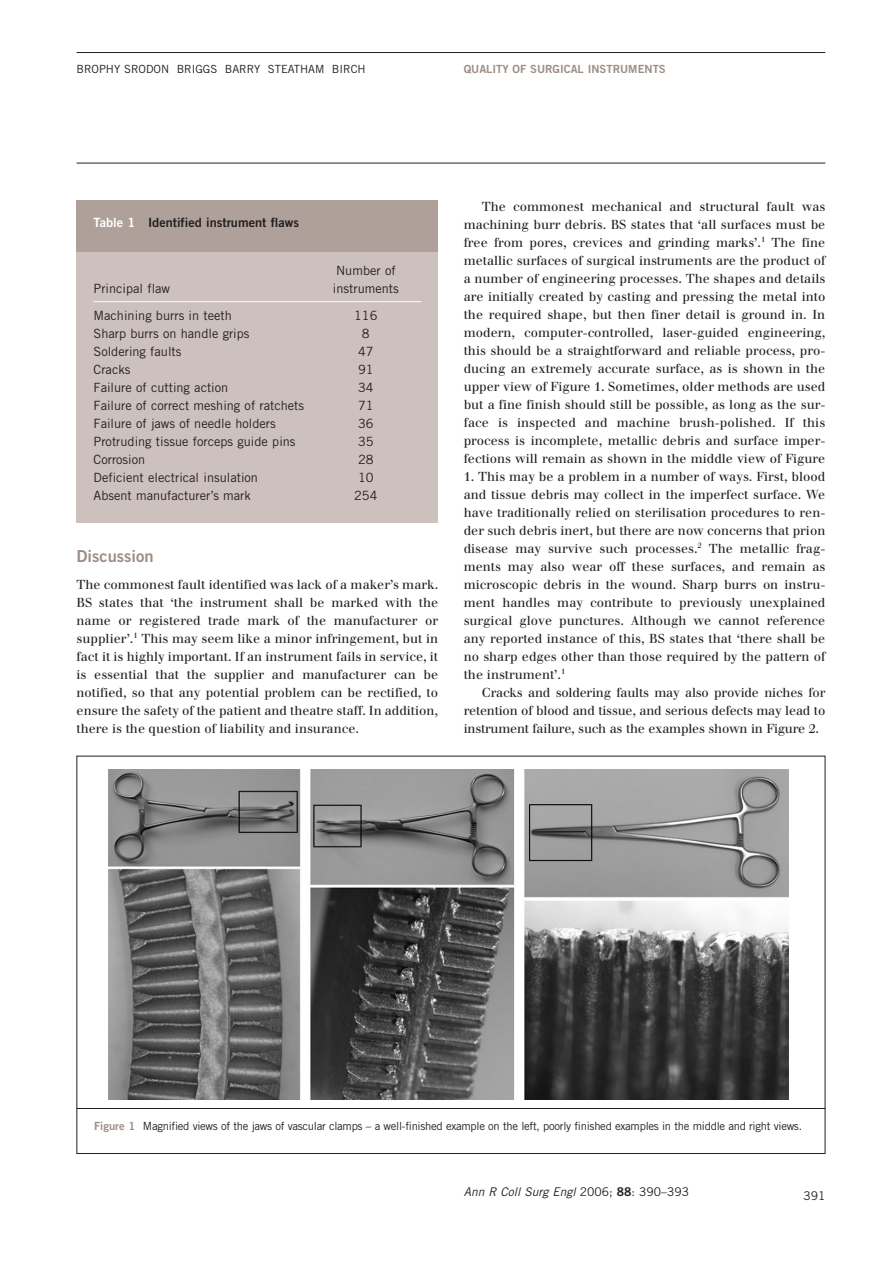
<style>
.page{position:relative;width:893px;height:1263px;background:#fff}
.page>*{position:absolute;margin:0;border:0;box-sizing:border-box;transform-origin:0 0}
.t1{font:16.5px "Trade Gothic Bold Two";color:#9d8d85}
.t2{font:12.75px/18px "Walbaum";color:#231f20;text-align:justify}
.t3{font:12.75px "Trade Gothic";color:#231f20}
.t4{font:12.75px "Trade Gothic Bold Two";color:#231f20}
.t5{font:italic 12px "Trade Gothic";color:#231f20}
.t6{font:12px "Trade Gothic";color:#231f20}
.t7{font:11.25px "Trade Gothic";letter-spacing:-.025em;color:#231f20}
.t8{font:11.25px "Trade Gothic";color:#231f20}
.t9{font:11.25px "Trade Gothic Bold Two";color:#9d8d85}
.s1{color:#fff}
.s2{font-family:"Trade Gothic Bold Two";color:#9d8d85}
.s3{font-style:normal}
.s4{font-family:"Trade Gothic Bold Two";font-style:normal}
</style>
<div class="page">
<hr style="left:77px;top:52px;width:748px;height:1px;background:#231f20">
<hr style="left:77px;top:163px;width:748px;height:1px;background:#231f20">
<div style="left:77px;top:249px;width:361px;height:274px;background:#ccc1bc"></div>
<hr style="left:94px;top:301px;width:327px;height:1px;background:#fff">
<div style="left:77px;top:200px;width:361px;height:52px;background:#afa199"></div>
<img style="left:108px;top:769px;width:680px;height:331px">
<hr style="left:77px;top:1108px;width:748px;height:1px;background:#231f20">
<p class="t8" style="left:77px;top:64px;width:290px">BROPHY SRODON BRIGGS BARRY STEATHAM BIRCH</p>
<p class="t9" style="left:464px;top:64px;width:203px">QUALITY OF SURGICAL INSTRUMENTS</p>
<p class="t4" style="left:94px;top:217px;width:207px"><span class="s1">Table 1</span> Identified instrument flaws</p>
<p class="t3" style="left:336px;top:266px;width:61px">Number of</p>
<p class="t3" style="left:94px;top:284px;width:78px">Principal flaw</p>
<p class="t3" style="left:333px;top:284px;width:67px">instruments</p>
<p class="t3" style="left:94px;top:310px;width:140px">Machining burrs in teeth</p>
<p class="t3" style="left:354px;top:310px;width:25px">116</p>
<p class="t3" style="left:94px;top:328px;width:157px">Sharp burrs on handle grips</p>
<p class="t3" style="left:362px;top:328px;width:9px">8</p>
<p class="t3" style="left:94px;top:346px;width:89px">Soldering faults</p>
<p class="t3" style="left:358px;top:346px;width:17px">47</p>
<p class="t3" style="left:94px;top:364px;width:38px">Cracks</p>
<p class="t3" style="left:358px;top:364px;width:17px">91</p>
<p class="t3" style="left:94px;top:382px;width:136px">Failure of cutting action</p>
<p class="t3" style="left:358px;top:382px;width:17px">34</p>
<p class="t3" style="left:94px;top:400px;width:212px">Failure of correct meshing of ratchets</p>
<p class="t3" style="left:358px;top:400px;width:17px">71</p>
<p class="t3" style="left:94px;top:418px;width:184px">Failure of jaws of needle holders</p>
<p class="t3" style="left:358px;top:418px;width:17px">36</p>
<p class="t3" style="left:94px;top:436px;width:203px">Protruding tissue forceps guide pins</p>
<p class="t3" style="left:358px;top:436px;width:17px">35</p>
<p class="t3" style="left:94px;top:454px;width:53px">Corrosion</p>
<p class="t3" style="left:358px;top:454px;width:17px">28</p>
<p class="t3" style="left:94px;top:472px;width:166px">Deficient electrical insulation</p>
<p class="t3" style="left:358px;top:472px;width:17px">10</p>
<p class="t3" style="left:94px;top:490px;width:159px">Absent manufacturer’s mark</p>
<p class="t3" style="left:354px;top:490px;width:25px">254</p>
<p class="t1" style="left:77px;top:550px;width:78px">Discussion</p>
<p class="t2" style="left:77px;top:576px;width:363px">The commonest fault identified was lack of a maker’s mark.<br>BS states that ‘the instrument shall be marked with the name or registered trade mark of the manufacturer or supplier’.<sup>1</sup> This may seem like a minor infringement, but in fact it is highly important. If an instrument fails in service, it is essential that the supplier and manufacturer can be notified, so that any potential problem can be rectified, to ensure the safety of the patient and theatre staff. In addition, there is the question of liability and insurance.</p>
<p class="t2" style="left:463px;top:198px;width:363px;text-indent:18px">The commonest mechanical and structural fault was machining burr debris. BS states that ‘all surfaces must be free from pores, crevices and grinding marks’.<sup>1</sup> The fine metallic surfaces of surgical instruments are the product of a number of engineering processes. The shapes and details are initially created by casting and pressing the metal into the required shape, but then finer detail is ground in. In modern, computer-controlled, laser-guided engineering, this should be a straightforward and reliable process, pro&shy;ducing an extremely accurate surface, as is shown in the upper view of Figure 1. Sometimes, older methods are used but a fine finish should still be possible, as long as the sur&shy;face is inspected and machine brush-polished. If this process is incomplete, metallic debris and surface imper&shy;fections will remain as shown in the middle view of Figure</p>
<p class="t2" style="left:463px;top:468px;width:363px">1. This may be a problem in a number of ways. First, blood and tissue debris may collect in the imperfect surface. We have traditionally relied on sterilisation procedures to ren&shy;der such debris inert, but there are now concerns that prion disease may survive such processes.<sup>2</sup> The metallic frag&shy;ments may also wear off these surfaces, and remain as microscopic debris in the wound. Sharp burrs on instru&shy;ment handles may contribute to previously unexplained surgical glove punctures. Although we cannot reference any reported instance of this, BS states that ‘there shall be no sharp edges other than those required by the pattern of the instrument’.<sup>1</sup></p>
<p class="t2" style="left:463px;top:684px;width:363px;text-indent:18px">Cracks and soldering faults may also provide niches for retention of blood and tissue, and serious defects may lead to instrument failure, such as the examples shown in Figure 2.</p>
<p class="t7" style="left:94px;top:1121px;width:709px"><span class="s2">Figure 1</span> Magnified views of the jaws of vascular clamps – a well-finished example on the left, poorly finished examples in the middle and right views.</p>
<p class="t5" style="left:463px;top:1188px;width:227px">Ann R Coll Surg Engl <span class="s3">2006;</span> <span class="s4">88</span><span class="s3">: 390–393</span></p>
<p class="t6" style="left:803px;top:1191px;width:23px">391</p>
</div>
